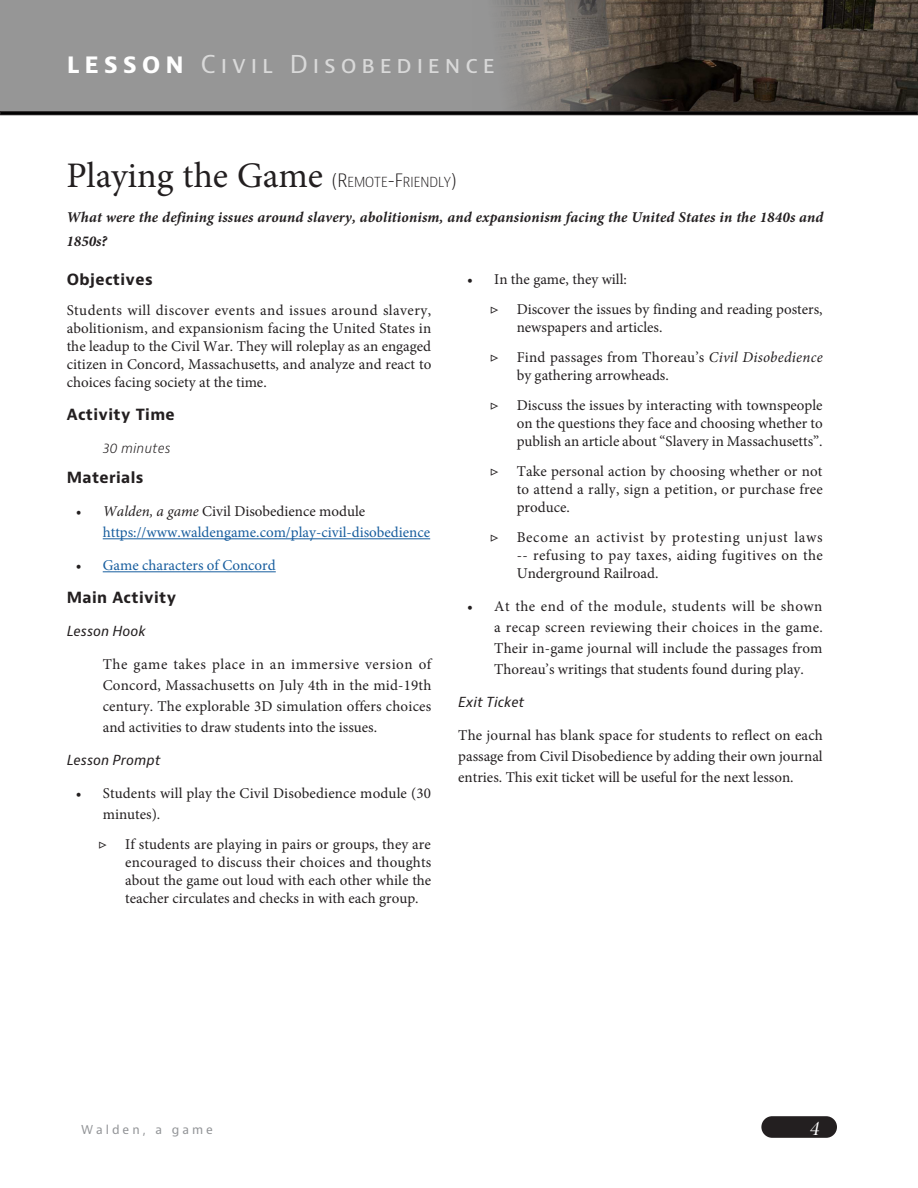
<style>
.page{position:relative;width:918px;height:1188px;background:#fff}
.page>*{position:absolute;margin:0;border:0;box-sizing:border-box;transform-origin:0 0}
.Headlines{font:36px "Minion Pro";letter-spacing:-.005em;color:#231f20}
.t1{font:24px "Bernino Sans";letter-spacing:.2em;color:#d9d9d9}
.t2{font:21px "Minion Pro It Disp";color:#fff}
.Text_Body{font:15px/18px "Minion Pro";color:#231f20;text-align:justify}
.body_bulleted___1p_i{font:15px/21px "Minion Pro";color:#231f20;text-align:justify}
.t3{font:15px/21px "Minion Pro";color:#175d9e}
.Text_Body-2{font:italic 700 15px/24px "Minion Pro";letter-spacing:.01em;color:#231f20}
.Sub_Heads{font:700 15px "Bernino Sans";letter-spacing:.025em;color:#231f20}
.body_bulleted___1p_i-2{font:italic 13.5px "Bernino Sans";color:#231f20}
.meta_9_5_14___1p6_in{font:italic 300 13.5px "Bernino Sans";color:#231f20}
.t4{font:12px "Bernino Sans";letter-spacing:.25em;color:#939598}
.s1{font-weight:700;color:#fff}
.s2{font-family:"Bernino Sans";font-weight:300;font-stretch:condensed;font-size:18px}
.s3{font-family:"Bernino Sans";font-weight:300;font-stretch:condensed;font-size:13.5px}
.s4{font-style:italic;color:#231f20}
.s5{color:#231f20}
.s6{font-style:italic}
</style>
<div class="page">
<div style="left:761px;top:1116px;width:76px;height:22px;background:#231f20;border-radius:11px"></div>
<hr style="left:103px;top:538px;width:327px;height:1px;background:#175d9e">
<hr style="left:103px;top:571px;width:173px;height:1px;background:#175d9e">
<div style="left:0;top:0;width:918px;height:111px;background:#969696"></div>
<img style="left:497px;top:0;width:421px;height:111px">
<div style="left:0;top:111px;width:918px;height:4px;border:1px solid #231f20"></div>
<p class="t1" style="left:67px;top:49px;width:351px"><span class="s1">LESSON</span> Self-Reliance</p>
<p class="t1" style="left:201px;top:49px;width:296px">Civil Disobedience</p>
<p class="Headlines" style="left:67px;top:152px;width:392px">Playing the Game <span class="s2">(R</span><span class="s3">EMOTE</span><span class="s2">-F</span><span class="s3">RIENDLY</span><span class="s2">)</span></p>
<p class="Text_Body-2" style="left:67px;top:205px;width:759px">What were the defining issues around slavery, abolitionism, and expansionism facing the United States in the 1840s and<br>1850s?</p>
<p class="Sub_Heads" style="left:67px;top:270px;width:88px">Objectives</p>
<p class="Text_Body" style="left:67px;top:302px;width:366px">Students will discover events and issues around slavery, abolitionism, and expansionism facing the United States in the leadup to the Civil War. They will roleplay as an engaged citizen in Concord, Massachusetts, and analyze and react to choices facing society at the time.</p>
<p class="Sub_Heads" style="left:67px;top:405px;width:110px">Activity Time</p>
<p class="meta_9_5_14___1p6_in" style="left:103px;top:440px;width:69px">30 minutes</p>
<p class="Sub_Heads" style="left:67px;top:468px;width:78px">Materials</p>
<p class="t3" style="left:103px;top:501px;width:329px;text-indent:-27px"><span class="s4">• Walden, a game</span> <span class="s5">Civil Disobedience module </span>https://www.waldengame.com/play-civil-disobedience</p>
<p class="t3" style="left:76px;top:555px;width:202px"><span class="s5">•</span> Game characters of Concord</p>
<p class="Sub_Heads" style="left:67px;top:588px;width:111px">Main Activity</p>
<p class="body_bulleted___1p_i-2" style="left:67px;top:623px;width:81px">Lesson Hook</p>
<p class="body_bulleted___1p_i" style="left:103px;top:654px;width:330px">The game takes place in an immersive version of Concord, Massachusetts on July 4th in the mid-19th century. The explorable 3D simulation offers choices and activities to draw students into the issues.</p>
<p class="body_bulleted___1p_i-2" style="left:67px;top:752px;width:95px">Lesson Prompt</p>
<p class="Text_Body" style="left:103px;top:783px;width:330px;line-height:21px;text-indent:-27px">• Students will play the Civil Disobedience module (30 minutes).</p>
<p class="Text_Body" style="left:125px;top:836px;width:308px;text-indent:-27px">▷ If students are playing in pairs or groups, they are encouraged to discuss their choices and thoughts about the game out loud with each other while the teacher circulates and checks in with each group.</p>
<p class="Text_Body" style="left:467px;top:270px;width:161px">• In the game, they will:</p>
<p class="Text_Body" style="left:517px;top:300px;width:307px;text-indent:-27px">▷ Discover the issues by finding and reading posters, newspapers and articles.</p>
<p class="Text_Body" style="left:517px;top:348px;width:307px;text-indent:-27px">▷ Find passages from Thoreau’s <span class="s6">Civil Disobedience </span>by gathering arrowheads.</p>
<p class="Text_Body" style="left:517px;top:396px;width:307px;text-indent:-27px">▷ Discuss the issues by interacting with townspeople on the questions they face and choosing whether to publish an article about “Slavery in Massachusetts”.</p>
<p class="Text_Body" style="left:517px;top:462px;width:308px;text-indent:-27px">▷ Take personal action by choosing whether or not to attend a rally, sign a petition, or purchase free produce.</p>
<p class="Text_Body" style="left:517px;top:528px;width:308px;text-indent:-27px">▷ Become an activist by protesting unjust laws -- refusing to pay taxes, aiding fugitives on the Underground Railroad.</p>
<p class="Text_Body" style="left:494px;top:596px;width:330px;line-height:21px;text-indent:-27px">• At the end of the module, students will be shown a recap screen reviewing their choices in the game.<br>Their in-game journal will include the passages from Thoreau’s writings that students found during play.</p>
<p class="body_bulleted___1p_i-2" style="left:458px;top:693px;width:68px">Exit Ticket</p>
<p class="body_bulleted___1p_i" style="left:458px;top:725px;width:366px">The journal has blank space for students to reflect on each passage from Civil Disobedience by adding their own journal entries. This exit ticket will be useful for the next lesson.</p>
<p class="t4" style="left:81px;top:1122px;width:134px">Walden, a game</p>
<h3 class="t2" style="left:810px;top:1115px;width:11px">4</h3>
</div>
